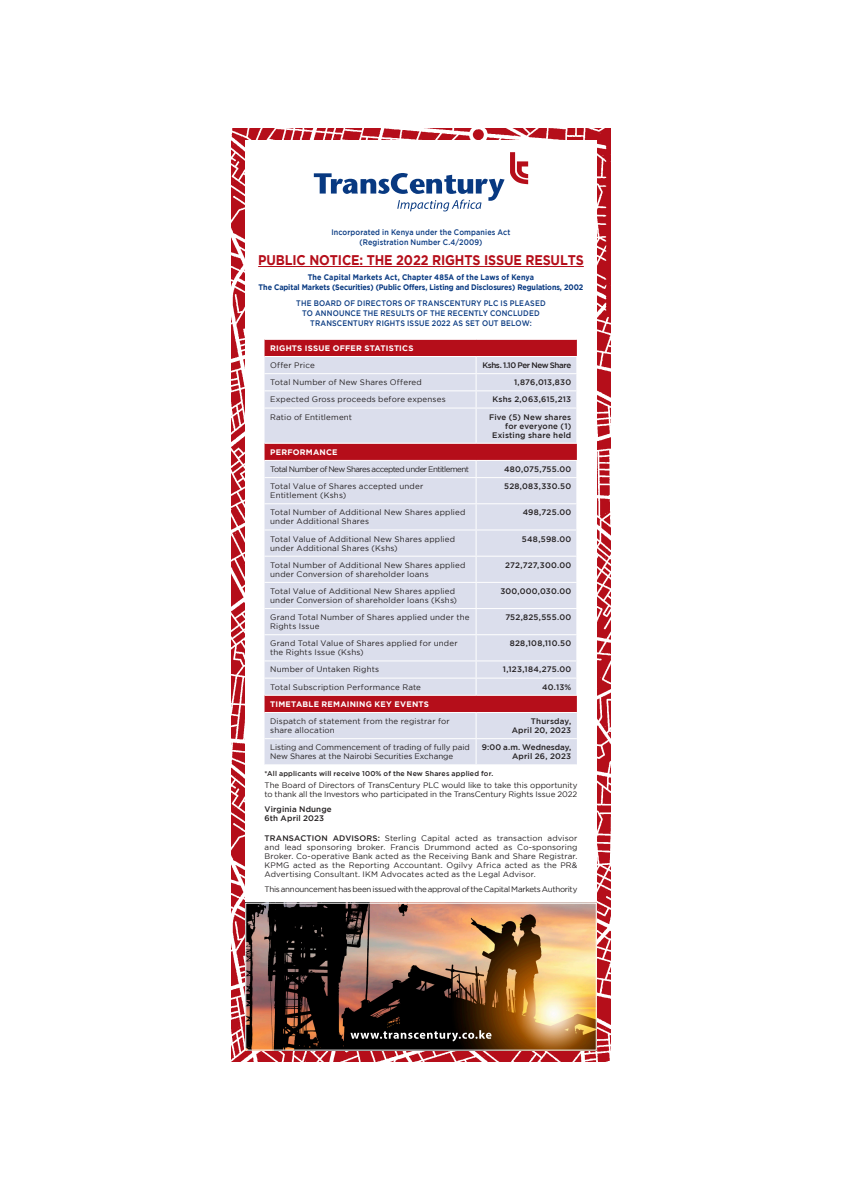
<style>
.page{position:relative;width:842px;height:1191px;background:#fff}
.page>*{position:absolute;margin:0;border:0;box-sizing:border-box;transform-origin:0 0}
.t1{font:700 14px "Gotham";letter-spacing:-.01em;color:#b50e1a;scale:.9 1}
.t2{font:8px/9px "Gotham";letter-spacing:.015em;color:#231f20}
.t3{font:500 8px/9px "Gotham";letter-spacing:.025em;color:#231f20;text-align:right}
.t4{font:8px/9px "Gotham";letter-spacing:-.005em;color:#231f20}
.t5{font:500 8px "Gotham";letter-spacing:.02em;color:#083981;scale:.9 1}
.t6{font:700 8px "Gotham";letter-spacing:-.01em;color:#083981;scale:.9 1}
.t7{font:8px "Gotham";letter-spacing:-.035em;color:#231f20}
.t8{font:700 8px "Gotham";letter-spacing:.03em;color:#fff}
.t9{font:700 8px "Gotham";letter-spacing:.02em;color:#083981;scale:.9 1}
.t10{font:8px "Gotham";letter-spacing:-.06em;color:#231f20}
.t11{font:500 8px "Gotham";letter-spacing:-.05em;color:#231f20}
.t12{font:500 8px "Gotham";color:#231f20}
.t13{font:500 7px "Gotham";letter-spacing:.025em;color:#231f20}
.s1{font-weight:500}
</style>
<div class="page">
<img style="left:231px;top:128px;width:380px;height:934px">
<div style="left:245px;top:140px;width:352px;height:910px;background:#fff"></div>
<img style="left:247px;top:904px;width:348px;height:144px">
<div style="left:245px;top:902px;width:352px;height:148px;border:1px solid #fff"></div>
<svg style="left:314px;top:152px;width:214px;height:59px"></svg>
<svg style="left:350px;top:1030px;width:141px;height:11px;background:#4c4845"></svg>
<svg style="left:265px;top:339px;width:312px;height:425px;background:#d7c7d4"></svg>
<hr style="left:265px;top:356px;width:211px;height:1px;background:#fff">
<hr style="left:476px;top:356px;width:101px;height:1px;background:#fff">
<hr style="left:265px;top:443px;width:211px;height:1px;background:#fff">
<hr style="left:476px;top:443px;width:101px;height:1px;background:#fff">
<hr style="left:265px;top:460px;width:211px;height:1px;background:#fff">
<hr style="left:476px;top:460px;width:101px;height:1px;background:#fff">
<hr style="left:265px;top:695px;width:211px;height:1px;background:#fff">
<hr style="left:476px;top:695px;width:101px;height:1px;background:#fff">
<hr style="left:265px;top:712px;width:211px;height:1px;background:#fff">
<hr style="left:258px;top:266px;width:326px;height:1px;background:#b50e1a">
<p class="t5" style="left:331px;top:228px;width:200px">Incorporated in Kenya under the Companies Act</p>
<p class="t5" style="left:360px;top:238px;width:138px">(Registration Number C.4/2009)</p>
<p class="t1" style="left:258px;top:252px;width:363px">PUBLIC NOTICE: THE 2022 RIGHTS ISSUE RESULTS</p>
<p class="t9" style="left:308px;top:273px;width:253px">The Capital Markets Act, Chapter 485A of the Laws of Kenya</p>
<p class="t6" style="left:259px;top:283px;width:362px">The Capital Markets (Securities) (Public Offers, Listing and Disclosures) Regulations, 2002</p>
<p class="t5" style="left:296px;top:299px;width:279px">THE BOARD OF DIRECTORS OF TRANSCENTURY PLC IS PLEASED</p>
<p class="t5" style="left:302px;top:309px;width:265px">TO ANNOUNCE THE RESULTS OF THE RECENTLY CONCLUDED</p>
<p class="t5" style="left:310px;top:319px;width:248px">TRANSCENTURY RIGHTS ISSUE 2022 AS SET OUT BELOW:</p>
<p class="t8" style="left:270px;top:343px;width:145px">RIGHTS ISSUE OFFER STATISTICS</p>
<p class="t2" style="left:270px;top:360px;width:46px">Offer Price</p>
<p class="t11" style="left:482px;top:360px;width:90px">Kshs. 1.10 Per New Share</p>
<p class="t2" style="left:270px;top:378px;width:153px">Total Number of New Shares Offered</p>
<p class="t3" style="left:514px;top:378px;width:59px">1,876,013,830</p>
<p class="t2" style="left:270px;top:395px;width:177px">Expected Gross proceeds before expenses</p>
<p class="t3" style="left:492px;top:395px;width:80px">Kshs 2,063,615,213</p>
<p class="t2" style="left:270px;top:412px;width:84px">Ratio of Entitlement</p>
<p class="t3" style="left:489px;top:412px;width:84px">Five (5) New shares for everyone (1)<br>Existing share held</p>
<p class="t8" style="left:270px;top:447px;width:69px">PERFORMANCE</p>
<p class="t10" style="left:270px;top:465px;width:200px">Total Number of New Shares accepted under Entitlement</p>
<p class="t3" style="left:504px;top:464px;width:69px">480,075,755.00</p>
<p class="t2" style="left:270px;top:481px;width:155px">Total Value of Shares accepted under<br>Entitlement (Kshs)</p>
<p class="t3" style="left:504px;top:481px;width:68px">528,083,330.50</p>
<p class="t2" style="left:270px;top:508px;width:197px">Total Number of Additional New Shares applied under Additional Shares</p>
<p class="t3" style="left:523px;top:508px;width:50px">498,725.00</p>
<p class="t2" style="left:270px;top:534px;width:186px">Total Value of Additional New Shares applied under Additional Shares (Kshs)</p>
<p class="t3" style="left:522px;top:534px;width:51px">548,598.00</p>
<p class="t2" style="left:270px;top:560px;width:197px">Total Number of Additional New Shares applied under Conversion of shareholder loans</p>
<p class="t3" style="left:505px;top:560px;width:67px">272,727,300.00</p>
<p class="t2" style="left:270px;top:586px;width:188px">Total Value of Additional New Shares applied under Conversion of shareholder loans (Kshs)</p>
<p class="t3" style="left:500px;top:586px;width:72px">300,000,030.00</p>
<p class="t2" style="left:270px;top:612px;width:201px">Grand Total Number of Shares applied under the<br>Rights Issue</p>
<p class="t3" style="left:505px;top:612px;width:67px">752,825,555.00</p>
<p class="t2" style="left:270px;top:639px;width:189px">Grand Total Value of Shares applied for under the Rights Issue (Kshs)</p>
<p class="t3" style="left:510px;top:639px;width:63px">828,108,110.50</p>
<p class="t2" style="left:270px;top:665px;width:110px">Number of Untaken Rights</p>
<p class="t3" style="left:503px;top:665px;width:70px">1,123,184,275.00</p>
<p class="t2" style="left:270px;top:682px;width:152px">Total Subscription Performance Rate</p>
<p class="t3" style="left:542px;top:682px;width:30px">40.13%</p>
<p class="t8" style="left:270px;top:699px;width:160px">TIMETABLE REMAINING KEY EVENTS</p>
<p class="t2" style="left:270px;top:716px;width:181px">Dispatch of statement from the registrar for share allocation</p>
<p class="t3" style="left:531px;top:716px;width:42px">Thursday,</p>
<p class="t3" style="left:512px;top:725px;width:61px">April 20, 2023</p>
<p class="t4" style="left:270px;top:742px;width:201px">Listing and Commencement of trading of fully paid<br>New Shares at the Nairobi Securities Exchange</p>
<p class="t12" style="left:482px;top:743px;width:91px">9:00 a.m. Wednesday,</p>
<p class="t3" style="left:512px;top:751px;width:61px">April 26, 2023</p>
<p class="t13" style="left:265px;top:769px;width:230px">*All applicants will receive 100% of the New Shares applied for.</p>
<p class="t4" style="left:265px;top:780px;width:314px">The Board of Directors of TransCentury PLC would like to take this opportunity to thank all the Investors who participated in the TransCentury Rights Issue 2022</p>
<p class="t3" style="left:265px;top:804px;width:69px">Virginia Ndunge</p>
<p class="t3" style="left:265px;top:813px;width:61px">6th April 2023</p>
<p class="t2" style="left:265px;top:833px;width:314px;text-align:justify"><span class="s1">TRANSACTION ADVISORS:</span> Sterling Capital acted as transaction advisor and lead sponsoring broker. Francis Drummond acted as Co-sponsoring Broker. Co-operative Bank acted as the Receiving Bank and Share Registrar.<br>KPMG acted as the Reporting Accountant. Ogilvy Africa acted as the PR&amp; Advertising Consultant. IKM Advocates acted as the Legal Advisor.</p>
<p class="t7" style="left:265px;top:884px;width:314px">This announcement has been issued with the approval of the Capital Markets Authority</p>
</div>
